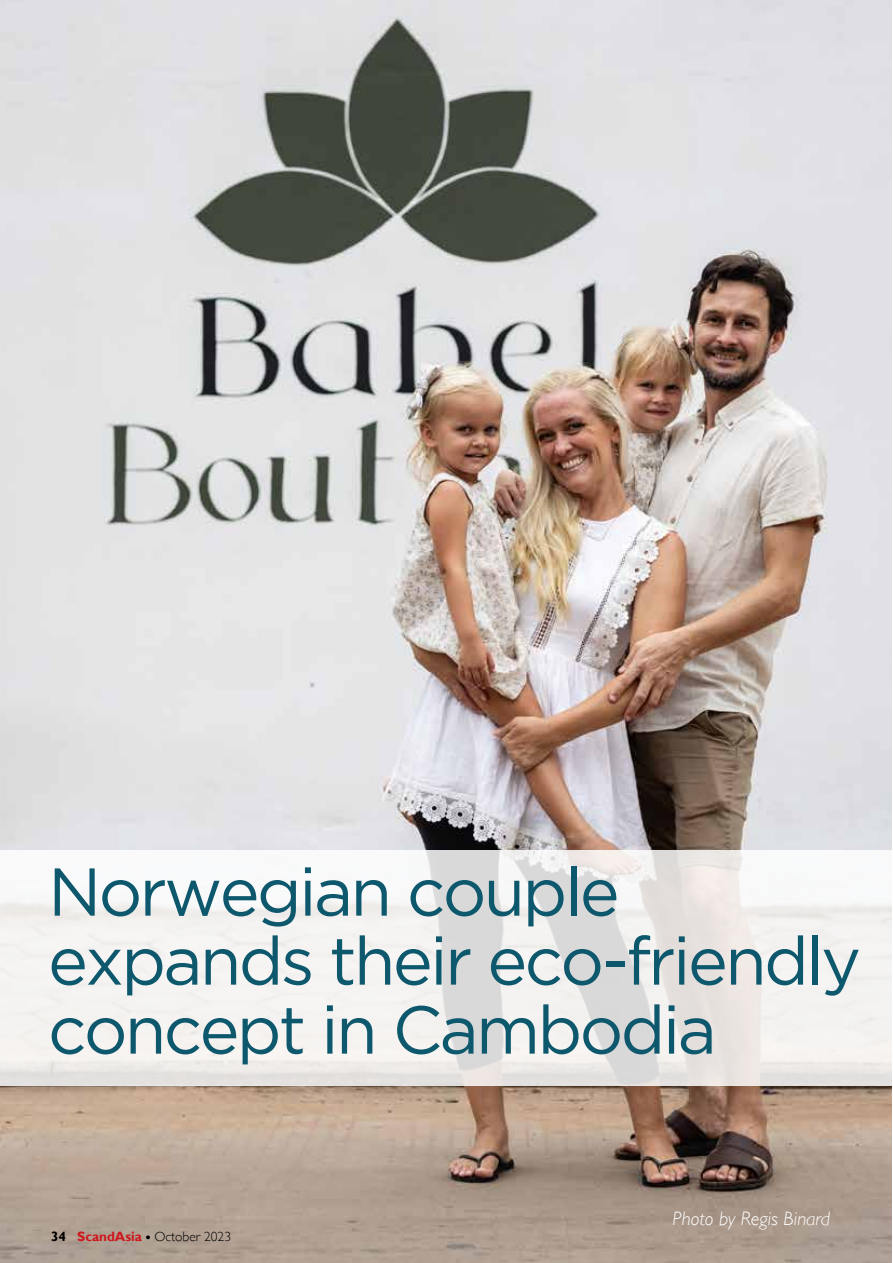
<style>
.page{position:relative;width:893px;height:1263px;background:#fff}
.page>*{position:absolute;margin:0;border:0;box-sizing:border-box;transform-origin:0 0}
.t1{font:67.5px/69px "Gotham";letter-spacing:-.04em;color:#0e586e}
.t2{font:italic 300 19.5px "Gill Sans";color:#fff}
.t3{font:300 13.5px "Gill Sans";color:#000}
.s1{font-weight:700}
.s2{font-weight:700;color:#ce171e}
</style>
<div class="page">
<img style="left:0;top:0;width:892px;height:1263px">
<svg style="left:0;top:850px;width:892px;height:236px;fill:#f4f2f0"></svg>
<p class="t1" style="left:48px;top:856px;width:815px">Norwegian couple expands their eco-friendly concept in Cambodia</p>
<p class="t3" style="left:51px;top:1226px;width:182px"><span class="s1">34</span> <span class="s2">ScandAsia</span> <span class="s1">•</span> October 2023</p>
<p class="t2" style="left:673px;top:1207px;width:159px">Photo by Regis Binard</p>
</div>
